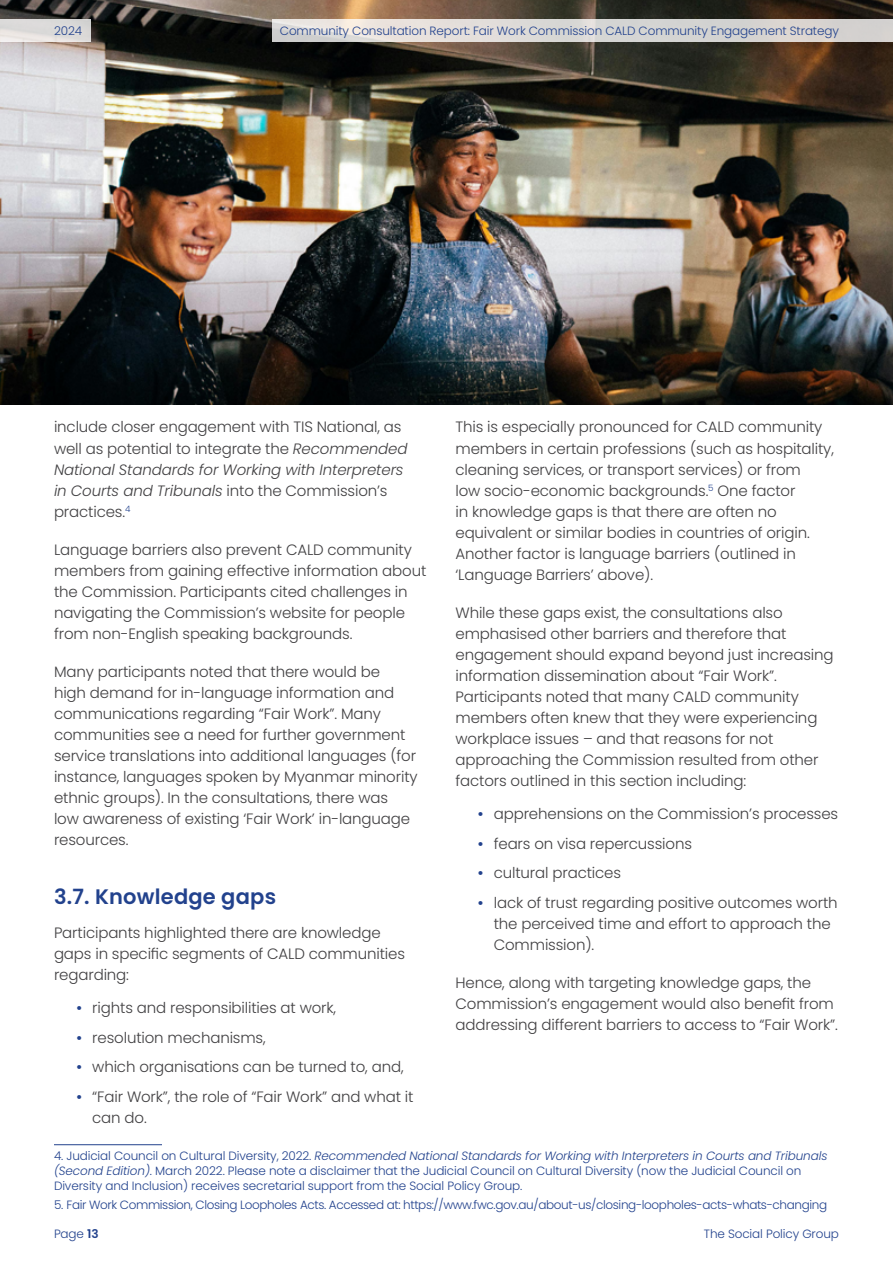
<style>
.page{position:relative;width:893px;height:1263px;background:#fff}
.page>*{position:absolute;margin:0;border:0;box-sizing:border-box;transform-origin:0 0}
.t1{font:600 21px "Poppins";letter-spacing:.01em;color:#22428d}
.t2{font:300 15px/21px "Poppins";letter-spacing:-.01em;color:#414042}
.t3{font:300 12px/15px "Poppins";letter-spacing:-.01em;color:#22428d}
.t4{font:300 12px "Poppins";letter-spacing:-.03em;color:#22428d}
.s1{font-weight:500;color:#22428d}
.s2{font-style:italic}
.s3{font-weight:600}
</style>
<div class="page">
<img style="left:0;top:0;width:893px;height:405px">
<svg style="left:272px;top:19px;width:621px;height:22px;background:#dbd8d5"></svg>
<div style="left:0;top:19px;width:90px;height:22px;background:linear-gradient(to bottom,#d5d5d5,#e7e3e0)"></div>
<hr style="left:54px;top:1144px;width:108px;height:1px;background:#22428d">
<p class="t3" style="left:54px;top:23px;width:30px">2024</p>
<p class="t3" style="left:280px;top:23px;width:561px">Community Consultation Report: Fair Work Commission CALD Community Engagement Strategy</p>
<p class="t2" style="left:455px;top:417px;width:380px">This is especially pronounced for CALD community members in certain professions (such as hospitality, cleaning services, or transport services) or from<br>low socio-economic backgrounds.<sup>5</sup> One factor<br>in knowledge gaps is that there are often no equivalent or similar bodies in countries of origin.<br>Another factor is language barriers (outlined in ‘Language Barriers’ above).</p>
<p class="t2" style="left:455px;top:602px;width:380px">While these gaps exist, the consultations also emphasised other barriers and therefore that engagement should expand beyond just increasing information dissemination about “Fair Work”.<br>Participants noted that many CALD community members often knew that they were experiencing workplace issues – and that reasons for not approaching the Commission resulted from other factors outlined in this section including:</p>
<p class="t2" style="left:477px;top:804px;width:363px"><span class="s1">•</span> apprehensions on the Commission’s processes</p>
<p class="t2" style="left:477px;top:833px;width:216px"><span class="s1">•</span> fears on visa repercussions</p>
<p class="t2" style="left:477px;top:863px;width:145px"><span class="s1">•</span> cultural practices</p>
<p class="t2" style="left:494px;top:892px;width:345px;text-indent:-17px"><span class="s1">•</span> lack of trust regarding positive outcomes worth the perceived time and effort to approach the<br>Commission).</p>
<p class="t2" style="left:455px;top:972px;width:384px">Hence, along with targeting knowledge gaps, the<br>Commission’s engagement would also benefit from addressing different barriers to access to “Fair Work”.</p>
<p class="t2" style="left:54px;top:417px;width:355px">include closer engagement with TIS National, as well as potential to integrate the <span class="s2">Recommended National Standards for Working with Interpreters in Courts and Tribunals</span> into the Commission’s practices.<sup>4</sup></p>
<p class="t2" style="left:54px;top:539px;width:374px">Language barriers also prevent CALD community members from gaining effective information about the Commission. Participants cited challenges in navigating the Commission’s website for people from non-English speaking backgrounds.</p>
<p class="t2" style="left:54px;top:661px;width:365px">Many participants noted that there would be<br>high demand for in-language information and communications regarding “Fair Work”. Many communities see a need for further government service translations into additional languages (for instance, languages spoken by Myanmar minority ethnic groups). In the consultations, there was<br>low awareness of existing ‘Fair Work’ in-language resources.</p>
<h1 class="t1" style="left:54px;top:884px;width:224px">3.7. Knowledge gaps</h1>
<p class="t2" style="left:54px;top:922px;width:352px">Participants highlighted there are knowledge gaps in specific segments of CALD communities regarding:</p>
<p class="t2" style="left:76px;top:998px;width:262px"><span class="s1">•</span> rights and responsibilities at work,</p>
<p class="t2" style="left:76px;top:1027px;width:192px"><span class="s1">•</span> resolution mechanisms,</p>
<p class="t2" style="left:76px;top:1057px;width:329px"><span class="s1">•</span> which organisations can be turned to, and,</p>
<p class="t2" style="left:92px;top:1086px;width:323px;text-indent:-17px"><span class="s1">•</span> “Fair Work”, the role of “Fair Work” and what it can do.</p>
<p class="t3" style="left:54px;top:1148px;width:775px">4. Judicial Council on Cultural Diversity, 2022. <span class="s2">Recommended National Standards for Working with Interpreters in Courts and Tribunals (Second Edition)</span>. March 2022. Please note a disclaimer that the Judicial Council on Cultural Diversity (now the Judicial Council on<br>Diversity and Inclusion) receives secretarial support from the Social Policy Group.</p>
<p class="t4" style="left:54px;top:1198px;width:775px">5. Fair Work Commission, Closing Loopholes Acts. Accessed at: https://www.fwc.gov.au/about-us/closing-loopholes-acts-whats-changing</p>
<p class="t3" style="left:54px;top:1226px;width:46px">Page <span class="s3">13</span></p>
<p class="t3" style="left:704px;top:1226px;width:137px">The Social Policy Group</p>
</div>
